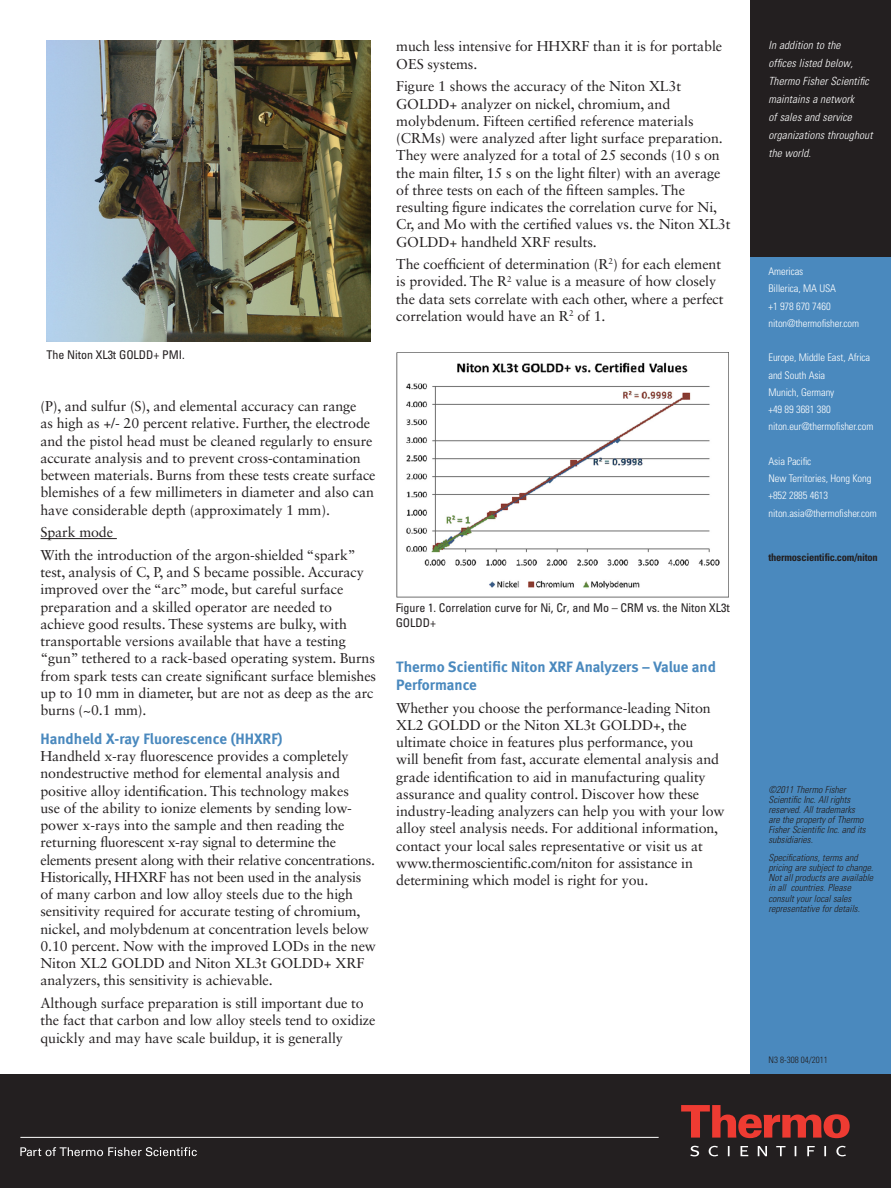
<style>
.page{position:relative;width:891px;height:1188px;background:#fff}
.page>*{position:absolute;margin:0;border:0;box-sizing:border-box;transform-origin:0 0}
.BodyCopy{font:15px/18px "Meta Bold LF";color:#4a89be}
.Sub_Head_1_Blue{font:15px "Meta Bold LF";color:#4a89be}
.BodyCopy-2{font:14.25px/17.2px "Sabon LT Std";letter-spacing:-.01em;color:#231f20}
.t1{font:condensed 12px/15px "Univers LT Std";letter-spacing:-.005em;color:#231f20}
.In_addition_text_N{font:italic 300 condensed 11.25px/18px "Univers LT Std";letter-spacing:.01em;color:#fff}
.Country_Phone__Bro_N{font:300 condensed 10.5px "Univers LT Std";letter-spacing:-.01em;color:#fff}
.Web_address_for_Note{font:700 condensed 10.5px "Univers LT Std";letter-spacing:-.02em;color:#231f20}
.Disclaimer{font:italic 300 condensed 9.75px/10.2px "Univers LT Std";color:#231f20}
.Part_Number{font:300 condensed 9px "Univers LT Std";color:#231f20}
</style>
<div class="page">
<div style="left:750px;top:256px;width:141px;height:932px;background:#4a89be"></div>
<div style="left:750px;top:0;width:141px;height:256px;background:#231f20"></div>
<div style="left:0;top:1074px;width:891px;height:114px;background:#231f20"></div>
<svg style="left:20px;top:1147px;width:177px;height:9px"></svg>
<svg style="left:681px;top:1105px;width:169px;height:33px"></svg>
<svg style="left:690px;top:1146px;width:156px;height:10px"></svg>
<hr style="left:20px;top:1137px;width:639px;height:1px;background:#fff">
<hr style="left:40px;top:538px;width:77px;height:1px;background:#231f20">
<img style="left:396px;top:352px;width:333px;height:246px">
<img style="left:47px;top:40px;width:323px;height:301px">
<p class="t1" style="left:47px;top:347px;width:140px">The Niton XL3t GOLDD+ PMI.</p>
<p class="BodyCopy-2" style="left:40px;top:397px;width:337px">(P), and sulfur (S), and elemental accuracy can range<br>as high as +/- 20 percent relative. Further, the electrode and the pistol head must be cleaned regularly to ensure accurate analysis and to prevent cross-contamination between materials. Burns from these tests create surface blemishes of a few millimeters in diameter and also can have considerable depth (approximately 1 mm).</p>
<p class="BodyCopy-2" style="left:40px;top:523px;width:74px">Spark mode</p>
<p class="BodyCopy-2" style="left:40px;top:546px;width:337px">With the introduction of the argon-shielded “spark” test, analysis of C, P, and S became possible. Accuracy improved over the “arc” mode, but careful surface preparation and a skilled operator are needed to achieve good results. These systems are bulky, with transportable versions available that have a testing “gun” tethered to a rack-based operating system. Burns from spark tests can create significant surface blemishes up to 10 mm in diameter, but are not as deep as the arc burns (~0.1 mm).</p>
<p class="Sub_Head_1_Blue" style="left:40px;top:730px;width:244px">Handheld X-ray Fluorescence (HHXRF)</p>
<p class="BodyCopy-2" style="left:40px;top:747px;width:337px">Handheld x-ray fluorescence provides a completely nondestructive method for elemental analysis and positive alloy identification. This technology makes<br>use of the ability to ionize elements by sending low&shy;power x-rays into the sample and then reading the returning fluorescent x-ray signal to determine the elements present along with their relative concentrations.<br>Historically, HHXRF has not been used in the analysis of many carbon and low alloy steels due to the high sensitivity required for accurate testing of chromium, nickel, and molybdenum at concentration levels below 0.10 percent. Now with the improved LODs in the new Niton XL2 GOLDD and Niton XL3t GOLDD+ XRF analyzers, this sensitivity is achievable.</p>
<p class="BodyCopy-2" style="left:40px;top:994px;width:336px">Although surface preparation is still important due to the fact that carbon and low alloy steels tend to oxidize quickly and may have scale buildup, it is generally</p>
<p class="BodyCopy-2" style="left:396px;top:38px;width:327px">much less intensive for HHXRF than it is for portable<br>OES systems.</p>
<p class="BodyCopy-2" style="left:396px;top:78px;width:336px">Figure 1 shows the accuracy of the Niton XL3t GOLDD+ analyzer on nickel, chromium, and molybdenum. Fifteen certified reference materials (CRMs) were analyzed after light surface preparation.<br>They were analyzed for a total of 25 seconds (10 s on the main filter, 15 s on the light filter) with an average of three tests on each of the fifteen samples. The resulting figure indicates the correlation curve for Ni, Cr, and Mo with the certified values vs. the Niton XL3t GOLDD+ handheld XRF results.</p>
<p class="BodyCopy-2" style="left:396px;top:255px;width:329px">The coefficient of determination (R<sup>2</sup>) for each element is provided. The R<sup>2</sup> value is a measure of how closely the data sets correlate with each other, where a perfect correlation would have an R<sup>2</sup> of 1.</p>
<p class="t1" style="left:396px;top:600px;width:336px">Figure 1. Correlation curve for Ni, Cr, and Mo – CRM vs. the Niton XL3t<br>GOLDD+</p>
<p class="BodyCopy" style="left:396px;top:658px;width:321px">Thermo Scientific Niton XRF Analyzers – Value and<br>Performance</p>
<p class="BodyCopy-2" style="left:396px;top:699px;width:330px">Whether you choose the performance-leading Niton XL2 GOLDD or the Niton XL3t GOLDD+, the ultimate choice in features plus performance, you<br>will benefit from fast, accurate elemental analysis and grade identification to aid in manufacturing quality assurance and quality control. Discover how these industry-leading analyzers can help you with your low alloy steel analysis needs. For additional information, contact your local sales representative or visit us at www.thermoscientific.com/niton for assistance in determining which model is right for you.</p>
<p class="In_addition_text_N" style="left:769px;top:36px;width:106px">In addition to the<br>offices listed below,<br>Thermo Fisher Scientific maintains a network<br>of sales and service organizations throughout the world.</p>
<p class="Country_Phone__Bro_N" style="left:769px;top:265px;width:36px">Americas</p>
<p class="Country_Phone__Bro_N" style="left:769px;top:282px;width:69px">Billerica, MA USA</p>
<p class="Country_Phone__Bro_N" style="left:769px;top:300px;width:64px">+1 978 670 7460</p>
<p class="Country_Phone__Bro_N" style="left:769px;top:317px;width:92px">niton@thermofisher.com</p>
<p class="Country_Phone__Bro_N" style="left:769px;top:351px;width:103px">Europe, Middle East, Africa</p>
<p class="Country_Phone__Bro_N" style="left:769px;top:369px;width:58px">and South Asia</p>
<p class="Country_Phone__Bro_N" style="left:769px;top:386px;width:67px">Munich, Germany</p>
<p class="Country_Phone__Bro_N" style="left:769px;top:403px;width:64px">+49 89 3681 380</p>
<p class="Country_Phone__Bro_N" style="left:769px;top:420px;width:106px">niton.eur@thermofisher.com</p>
<p class="Country_Phone__Bro_N" style="left:769px;top:455px;width:44px">Asia Pacific</p>
<p class="Country_Phone__Bro_N" style="left:769px;top:472px;width:104px">New Territories, Hong Kong</p>
<p class="Country_Phone__Bro_N" style="left:769px;top:489px;width:61px">+852 2885 4613</p>
<p class="Country_Phone__Bro_N" style="left:769px;top:507px;width:110px">niton.asia@thermofisher.com</p>
<p class="Web_address_for_Note" style="left:769px;top:551px;width:111px">thermoscientific.com/niton</p>
<p class="Disclaimer" style="left:769px;top:784px;width:99px">©2011 Thermo Fisher<br>Scientific Inc. All rights reserved. All trademarks are the property of Thermo<br>Fisher Scientific Inc. and its subsidiaries.</p>
<p class="Disclaimer" style="left:769px;top:853px;width:106px">Specifications, terms and pricing are subject to change.<br>Not all products are available in all countries. Please consult your local sales representative for details.</p>
<p class="Part_Number" style="left:769px;top:1055px;width:61px">N3 8-308 04/2011</p>
</div>
